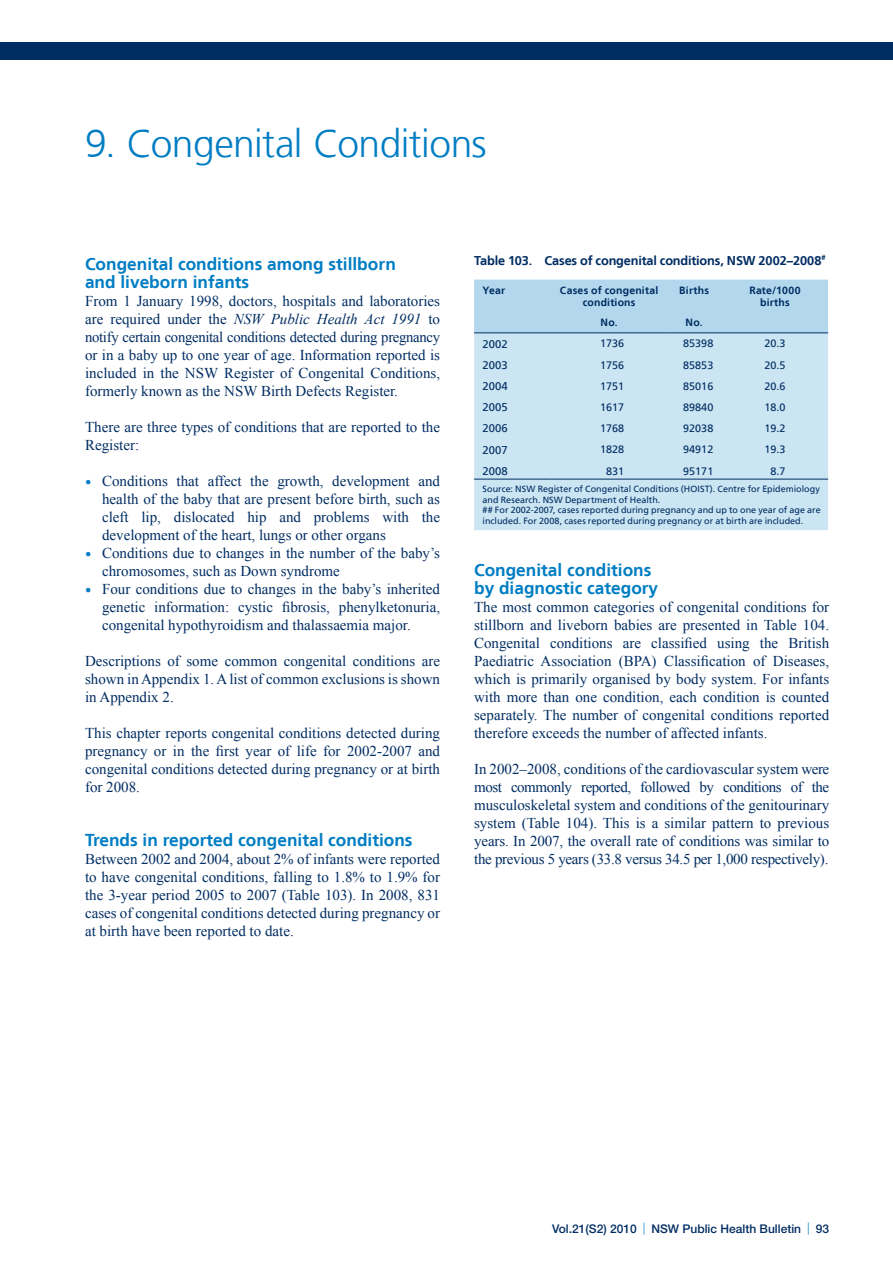
<style>
.page{position:relative;width:893px;height:1263px;background:#fff}
.page>*{position:absolute;margin:0;border:0;box-sizing:border-box;transform-origin:0 0}
.t1{font:300 39px "Frutiger LT";letter-spacing:-.015em;color:#007dc3}
.t2{font:700 17.25px/18px "Frutiger LT";color:#007dc3}
.t3{font:15px/18px "Times New Roman";color:#002d62;text-align:justify}
.t4{font:700 12.75px "Frutiger LT";letter-spacing:-.015em;color:#002d62}
.t5{font:500 12px "Helvetica Neue";color:#002d62}
.t6{font:11.25px "Frutiger LT";color:#002d62}
.t7{font:10.8px "Frutiger LT";color:#002d62}
.t8{font:700 10.5px/12px "Frutiger LT";letter-spacing:.02em;color:#002d62;text-align:center}
.t9{font:9px/10.5px "Frutiger LT";letter-spacing:.005em;color:#002d62}
.s1{font-style:italic}
.s2{font-size:18px;color:#007dc3}
.s3{font-weight:300;color:#007dc3}
</style>
<div class="page">
<div style="left:0;top:43px;width:893px;height:17px;background:#002d62"></div>
<div style="left:474px;top:280px;width:354px;height:53px;background:#b3d8ed"></div>
<div style="left:474px;top:334px;width:354px;height:196px;background:#cce5f3"></div>
<hr style="left:474px;top:333px;width:78px;height:1px;background:#002d62">
<hr style="left:552px;top:333px;width:114px;height:1px;background:#002d62">
<hr style="left:666px;top:333px;width:56px;height:1px;background:#002d62">
<hr style="left:722px;top:333px;width:106px;height:1px;background:#002d62">
<hr style="left:474px;top:479px;width:78px;height:1px;background:#002d62">
<hr style="left:552px;top:479px;width:114px;height:1px;background:#002d62">
<hr style="left:666px;top:479px;width:56px;height:1px;background:#002d62">
<hr style="left:722px;top:479px;width:106px;height:1px;background:#002d62">
<h1 class="t1" style="left:85px;top:121px;width:403px">9. Congenital Conditions</h1>
<p class="t2" style="left:85px;top:255px;width:312px">Congenital conditions among stillborn and liveborn infants</p>
<p class="t3" style="left:85px;top:292px;width:357px">From 1 January 1998, doctors, hospitals and laboratories are required under the <span class="s1">NSW Public Health Act 1991</span> to notify certain congenital conditions detected during pregnancy or in a baby up to one year of age. Information reported is included in the NSW Register of Congenital Conditions, formerly known as the NSW Birth Defects Register.</p>
<p class="t3" style="left:85px;top:418px;width:357px">There are three types of conditions that are reported to the<br>Register:</p>
<p class="t3" style="left:102px;top:472px;width:340px;text-indent:-17px"><span class="s2">•</span> Conditions that affect the growth, development and health of the baby that are present before birth, such as cleft lip, dislocated hip and problems with the development of the heart, lungs or other organs</p>
<p class="t3" style="left:102px;top:544px;width:339px;text-indent:-17px"><span class="s2">•</span> Conditions due to changes in the number of the baby’s chromosomes, such as Down syndrome</p>
<p class="t3" style="left:102px;top:580px;width:340px;text-indent:-17px"><span class="s2">•</span> Four conditions due to changes in the baby’s inherited genetic information: cystic fibrosis, phenylketonuria, congenital hypothyroidism and thalassaemia major.</p>
<p class="t3" style="left:85px;top:652px;width:357px">Descriptions of some common congenital conditions are shown in Appendix 1. A list of common exclusions is shown in Appendix 2.</p>
<p class="t3" style="left:85px;top:724px;width:357px">This chapter reports congenital conditions detected during pregnancy or in the first year of life for 2002-2007 and congenital conditions detected during pregnancy or at birth for 2008.</p>
<p class="t2" style="left:85px;top:831px;width:329px">Trends in reported congenital conditions</p>
<p class="t3" style="left:85px;top:850px;width:357px">Between 2002 and 2004, about 2% of infants were reported to have congenital conditions, falling to 1.8% to 1.9% for the 3-year period 2005 to 2007 (Table 103). In 2008, 831 cases of congenital conditions detected during pregnancy or at birth have been reported to date.</p>
<p class="t4" style="left:474px;top:253px;width:353px">Table 103. Cases of congenital conditions, NSW 2002–2008<sup>#</sup></p>
<p class="t8" style="left:483px;top:284px;width:24px">Year</p>
<p class="t8" style="left:560px;top:284px;width:100px">Cases of congenital conditions</p>
<p class="t8" style="left:679px;top:284px;width:31px">Births</p>
<p class="t8" style="left:749px;top:284px;width:53px">Rate/1000 births</p>
<p class="t8" style="left:600px;top:317px;width:19px">No.</p>
<p class="t8" style="left:686px;top:317px;width:19px">No.</p>
<p class="t6" style="left:483px;top:337px;width:27px">2002</p>
<p class="t7" style="left:600px;top:337px;width:26px">1736</p>
<p class="t7" style="left:683px;top:337px;width:32px">85398</p>
<p class="t7" style="left:765px;top:337px;width:23px">20.3</p>
<p class="t6" style="left:483px;top:358px;width:27px">2003</p>
<p class="t7" style="left:600px;top:358px;width:26px">1756</p>
<p class="t7" style="left:683px;top:358px;width:32px">85853</p>
<p class="t7" style="left:765px;top:358px;width:23px">20.5</p>
<p class="t6" style="left:483px;top:380px;width:27px">2004</p>
<p class="t7" style="left:600px;top:380px;width:26px">1751</p>
<p class="t7" style="left:683px;top:380px;width:32px">85016</p>
<p class="t7" style="left:765px;top:380px;width:23px">20.6</p>
<p class="t6" style="left:483px;top:401px;width:27px">2005</p>
<p class="t7" style="left:600px;top:401px;width:26px">1617</p>
<p class="t7" style="left:683px;top:401px;width:32px">89840</p>
<p class="t7" style="left:765px;top:401px;width:23px">18.0</p>
<p class="t6" style="left:483px;top:422px;width:27px">2006</p>
<p class="t7" style="left:600px;top:422px;width:26px">1768</p>
<p class="t7" style="left:683px;top:422px;width:32px">92038</p>
<p class="t7" style="left:765px;top:422px;width:23px">19.2</p>
<p class="t6" style="left:483px;top:443px;width:27px">2007</p>
<p class="t7" style="left:600px;top:443px;width:26px">1828</p>
<p class="t7" style="left:683px;top:443px;width:32px">94912</p>
<p class="t7" style="left:765px;top:443px;width:23px">19.3</p>
<p class="t6" style="left:483px;top:464px;width:27px">2008</p>
<p class="t7" style="left:606px;top:464px;width:20px">831</p>
<p class="t7" style="left:683px;top:464px;width:32px">95171</p>
<p class="t7" style="left:771px;top:464px;width:17px">8.7</p>
<p class="t9" style="left:483px;top:484px;width:340px">Source: NSW Register of Congenital Conditions (HOIST). Centre for Epidemiology and Research. NSW Department of Health.<br>## For 2002-2007, cases reported during pregnancy and up to one year of age are included. For 2008, cases reported during pregnancy or at birth are included.</p>
<p class="t2" style="left:474px;top:561px;width:186px">Congenital conditions by diagnostic category</p>
<p class="t3" style="left:474px;top:598px;width:357px">The most common categories of congenital conditions for stillborn and liveborn babies are presented in Table 104.<br>Congenital conditions are classified using the British Paediatric Association (BPA) Classification of Diseases, which is primarily organised by body system. For infants with more than one condition, each condition is counted separately. The number of congenital conditions reported therefore exceeds the number of affected infants.</p>
<p class="t3" style="left:474px;top:760px;width:357px">In 2002–2008, conditions of the cardiovascular system were most commonly reported, followed by conditions of the musculoskeletal system and conditions of the genitourinary system (Table 104). This is a similar pattern to previous years. In 2007, the overall rate of conditions was similar to the previous 5 years (33.8 versus 34.5 per 1,000 respectively).</p>
<p class="t5" style="left:552px;top:1222px;width:278px">Vol.21(S2) 2010 <span class="s3">|</span> NSW Public Health Bulletin <span class="s3">|</span> 93</p>
</div>
